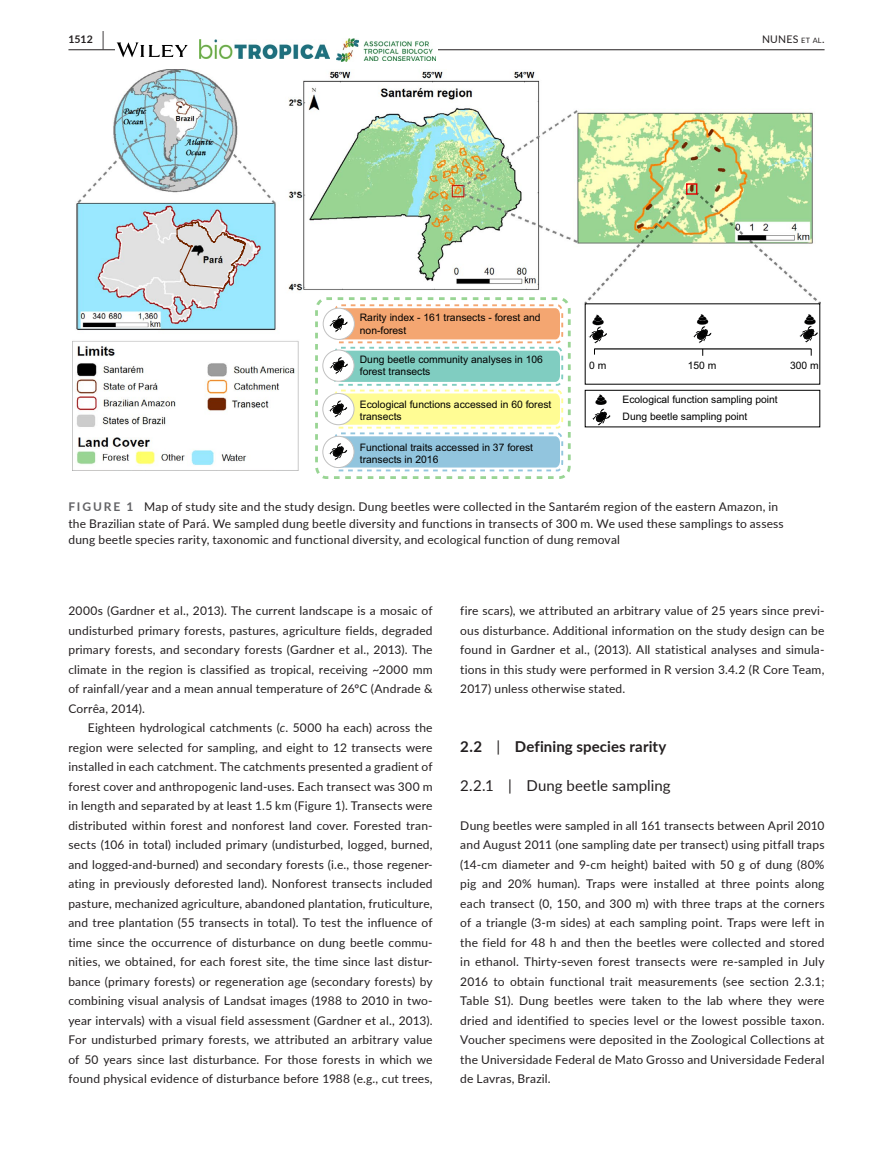
<style>
.page{position:relative;width:893px;height:1174px;background:#fff}
.page>*{position:absolute;margin:0;border:0;box-sizing:border-box;transform-origin:0 0}
.t1{font:700 15px "Lato";letter-spacing:.01em;color:#231f20}
.t2{font:15px "Lato";letter-spacing:.005em;color:#231f20}
.t3{font:12px/19.5px "Lato";letter-spacing:.015em;color:#231f20;text-align:justify}
.t4{font:10.5px "Lato";letter-spacing:.02em;color:#231f20}
.t5{font:700 10.5px "Lato";color:#231f20}
.t6{font:10.35px/12.5px "Arial";color:#000}
.s1{font-size:19.5px}
.s2{font-size:7.35px}
.s3{font-weight:700;color:#636366}
.s4{font-style:italic}
.s5{font-weight:400}
</style>
<div class="page">
<hr style="left:68px;top:49px;width:756px;height:1px;background:#231f20">
<div style="left:115px;top:36px;width:323px;height:27px;background:#fff"></div>
<img style="left:199px;top:40px;width:130px;height:18px">
<img style="left:363px;top:41px;width:72px;height:19px">
<img style="left:336px;top:39px;width:23px;height:22px">
<svg style="left:117px;top:42px;width:71px;height:15px"></svg>
<img style="left:72px;top:69px;width:749px;height:402px">
<svg style="left:175px;top:220px;width:72px;height:70px;background:#c7c8c8"></svg>
<svg style="left:584px;top:314px;width:236px;height:113px"></svg>
<div style="left:686px;top:183px;width:11px;height:12px;border:1px solid #e60000"></div>
<svg style="left:314px;top:296px;width:258px;height:183px"></svg>
<svg style="left:328px;top:303px;width:236px;height:169px"></svg>
<p class="t5" style="left:68px;top:31px;width:37px">1512 <span class="s1">|</span></p>
<p class="t4" style="left:762px;top:31px;width:64px">NUNES <span class="s2">et al</span>.</p>
<p class="t6" style="left:360px;top:311px;width:182px">Rarity index - 161 transects - forest and non-forest</p>
<p class="t6" style="left:360px;top:353px;width:185px">Dung beetle community analyses in 106 forest transects</p>
<p class="t6" style="left:360px;top:398px;width:193px">Ecological functions accessed in 60 forest transects</p>
<p class="t6" style="left:360px;top:441px;width:175px">Functional traits accessed in 37 forest transects in 2016</p>
<p class="t6" style="left:589px;top:359px;width:19px">0 m</p>
<p class="t6" style="left:688px;top:359px;width:30px">150 m</p>
<p class="t6" style="left:790px;top:359px;width:30px">300 m</p>
<p class="t6" style="left:623px;top:390px;width:157px;line-height:17.5px">Ecological function sampling point<br>Dung beetle sampling point</p>
<p class="t3" style="left:68px;top:498px;width:717px;line-height:16.5px;text-align:left"><span class="s3">FIGURE 1</span> Map of study site and the study design. Dung beetles were collected in the Santarém region of the eastern Amazon, in the Brazilian state of Pará. We sampled dung beetle diversity and functions in transects of 300 m. We used these samplings to assess dung beetle species rarity, taxonomic and functional diversity, and ecological function of dung removal</p>
<p class="t3" style="left:68px;top:600px;width:366px">2000s (Gardner et al., 2013). The current landscape is a mosaic of undisturbed primary forests, pastures, agriculture fields, degraded primary forests, and secondary forests (Gardner et al., 2013). The climate in the region is classified as tropical, receiving ~2000 mm of rainfall/year and a mean annual temperature of 26ºC (Andrade &amp; Corrêa, 2014).</p>
<p class="t3" style="left:68px;top:717px;width:366px;text-indent:20px">Eighteen hydrological catchments (<span class="s4">c</span>. 5000 ha each) across the region were selected for sampling, and eight to 12 transects were installed in each catchment. The catchments presented a gradient of forest cover and anthropogenic land-uses. Each transect was 300 m in length and separated by at least 1.5 km (Figure 1). Transects were distributed within forest and nonforest land cover. Forested tran&shy;sects (106 in total) included primary (undisturbed, logged, burned, and logged-and-burned) and secondary forests (i.e., those regener&shy;ating in previously deforested land). Nonforest transects included pasture, mechanized agriculture, abandoned plantation, fruticulture, and tree plantation (55 transects in total). To test the influence of time since the occurrence of disturbance on dung beetle commu&shy;nities, we obtained, for each forest site, the time since last distur&shy;bance (primary forests) or regeneration age (secondary forests) by combining visual analysis of Landsat images (1988 to 2010 in two&shy;year intervals) with a visual field assessment (Gardner et al., 2013).<br>For undisturbed primary forests, we attributed an arbitrary value of 50 years since last disturbance. For those forests in which we found physical evidence of disturbance before 1988 (e.g., cut trees,</p>
<p class="t3" style="left:460px;top:600px;width:366px">fire scars), we attributed an arbitrary value of 25 years since previ&shy;ous disturbance. Additional information on the study design can be found in Gardner et al., (2013). All statistical analyses and simula&shy;tions in this study were performed in R version 3.4.2 (R Core Team, 2017) unless otherwise stated.</p>
<p class="t1" style="left:460px;top:735px;width:208px">2.2 <span class="s5">|</span> Defining species rarity</p>
<p class="t2" style="left:460px;top:774px;width:212px">2.2.1 | Dung beetle sampling</p>
<p class="t3" style="left:460px;top:815px;width:366px">Dung beetles were sampled in all 161 transects between April 2010 and August 2011 (one sampling date per transect) using pitfall traps (14-cm diameter and 9-cm height) baited with 50 g of dung (80% pig and 20% human). Traps were installed at three points along each transect (0, 150, and 300 m) with three traps at the corners of a triangle (3-m sides) at each sampling point. Traps were left in the field for 48 h and then the beetles were collected and stored in ethanol. Thirty-seven forest transects were re-sampled in July 2016 to obtain functional trait measurements (see section 2.3.1; Table S1). Dung beetles were taken to the lab where they were dried and identified to species level or the lowest possible taxon.<br>Voucher specimens were deposited in the Zoological Collections at the Universidade Federal de Mato Grosso and Universidade Federal de Lavras, Brazil.</p>
</div>
